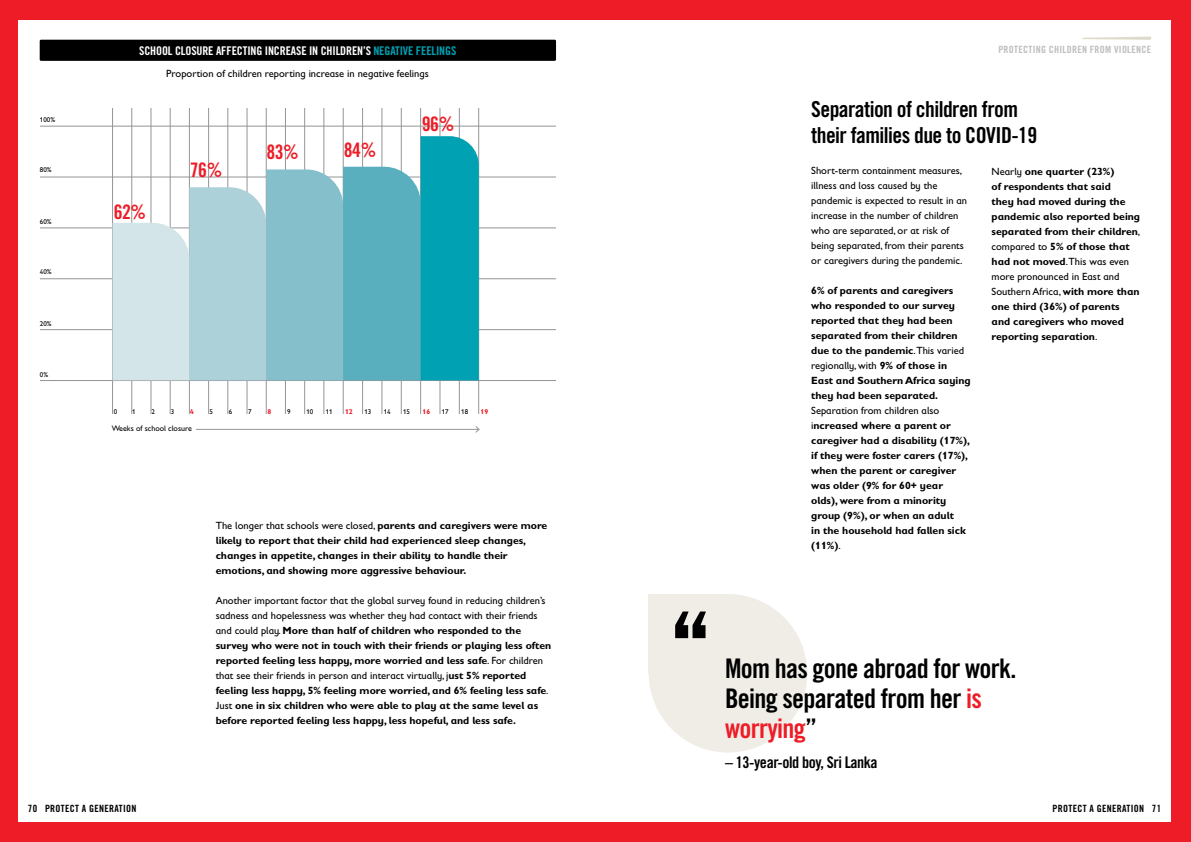
<style>
.page{position:relative;width:1191px;height:842px;background:#fff}
.page>*{position:absolute;margin:0;border:0;box-sizing:border-box;transform-origin:0 0}
.t1{font:27px/30px "Trade Gothic LT Std Bd Cn 20";letter-spacing:-.025em;color:#000}
.t2{font:22px/26.4px "Trade Gothic LT Std Bd Cn 20";letter-spacing:-.025em;color:#000}
.t3{font:20px "Trade Gothic LT Std Bd Cn 20";letter-spacing:-.02em;color:#ed1c27}
.t4{font:16px "Trade Gothic LT Std Bd Cn 20";letter-spacing:-.025em;color:#000}
.t5{font:12px "Trade Gothic LT Std Bd Cn 20";letter-spacing:-.01em;color:#fff}
.t6{font:700 10.5px/15px "Gill Sans Infant Std";color:#000}
.t7{font:10.5px/15px "Gill Sans Infant Std";color:#000}
.t8{font:10px "Trade Gothic LT Std Bd Cn 20";letter-spacing:.03em;color:#000}
.t9{font:10px "Trade Gothic LT Std Bd Cn 20";letter-spacing:.03em;color:#bcbec0}
.t10{font:8px "Gill Sans Infant Std";color:#000}
.t11{font:7px "Gill Sans Infant Std";color:#000}
.t12{font:700 7px "Gill Sans Infant Std";color:#ed1c27}
.s1{color:#00a1b2}
.s2{font-weight:400}
.s3{color:#ed1c27}
</style>
<div class="page">
<div style="left:40px;top:40px;width:516px;height:21px;background:#000"></div>
<hr style="left:112px;top:108px;width:1px;height:306px;background:#939598">
<hr style="left:132px;top:108px;width:1px;height:306px;background:#939598">
<hr style="left:151px;top:108px;width:1px;height:306px;background:#939598">
<hr style="left:170px;top:108px;width:1px;height:306px;background:#939598">
<hr style="left:189px;top:108px;width:1px;height:306px;background:#939598">
<hr style="left:208px;top:108px;width:1px;height:306px;background:#939598">
<hr style="left:228px;top:108px;width:1px;height:306px;background:#939598">
<hr style="left:247px;top:108px;width:1px;height:306px;background:#939598">
<hr style="left:266px;top:108px;width:1px;height:306px;background:#939598">
<hr style="left:285px;top:108px;width:1px;height:306px;background:#939598">
<hr style="left:304px;top:108px;width:1px;height:306px;background:#939598">
<hr style="left:324px;top:108px;width:1px;height:306px;background:#939598">
<hr style="left:343px;top:108px;width:1px;height:306px;background:#939598">
<hr style="left:362px;top:108px;width:1px;height:306px;background:#939598">
<hr style="left:382px;top:108px;width:1px;height:306px;background:#939598">
<hr style="left:401px;top:108px;width:1px;height:306px;background:#939598">
<hr style="left:420px;top:108px;width:1px;height:306px;background:#939598">
<hr style="left:440px;top:108px;width:1px;height:306px;background:#939598">
<hr style="left:459px;top:108px;width:1px;height:306px;background:#939598">
<hr style="left:478px;top:108px;width:1px;height:306px;background:#939598">
<hr style="left:196px;top:429px;width:283px;height:1px;background:#939598">
<svg style="left:475px;top:426px;width:4px;height:7px"></svg>
<hr style="left:40px;top:380px;width:516px;height:1px;background:#939598">
<hr style="left:40px;top:329px;width:516px;height:1px;background:#939598">
<hr style="left:40px;top:279px;width:516px;height:1px;background:#939598">
<hr style="left:40px;top:228px;width:516px;height:1px;background:#939598">
<hr style="left:40px;top:177px;width:516px;height:1px;background:#939598">
<hr style="left:40px;top:126px;width:516px;height:1px;background:#939598">
<div style="left:649px;top:594px;width:158px;height:158px;background:#f0ede7;border-radius:50%"></div>
<div style="left:649px;top:594px;width:79px;height:79px;background:#f0ede7"></div>
<svg style="left:675px;top:611px;width:31px;height:27px"></svg>
<svg style="left:112px;top:136px;width:367px;height:244px"></svg>
<div style="left:595px;top:0;width:596px;height:20px;background:#ed1c27"></div>
<div style="left:595px;top:822px;width:596px;height:20px;background:#ed1c27"></div>
<div style="left:1171px;top:0;width:20px;height:842px;background:#ed1c27"></div>
<div style="left:0;top:0;width:18px;height:842px;background:#ed1c27"></div>
<div style="left:0;top:0;width:595px;height:20px;background:#ed1c27"></div>
<div style="left:0;top:822px;width:595px;height:20px;background:#ed1c27"></div>
<svg style="left:1082px;top:37px;width:69px;height:3px"></svg>
<p class="t11" style="left:40px;top:116px;width:17px">100%</p>
<p class="t11" style="left:40px;top:166px;width:13px">80%</p>
<p class="t11" style="left:40px;top:217px;width:13px">60%</p>
<p class="t11" style="left:40px;top:268px;width:13px">40%</p>
<p class="t11" style="left:40px;top:319px;width:13px">20%</p>
<p class="t11" style="left:40px;top:370px;width:10px">0%</p>
<p class="t5" style="left:139px;top:43px;width:319px">SCHOOL CLOSURE AFFECTING INCREASE IN CHILDREN’S <span class="s1">NEGATIVE FEELINGS</span></p>
<p class="t7" style="left:166px;top:66px;width:264px">Proportion of children reporting increase in negative feelings</p>
<h3 class="t3" style="left:114px;top:200px;width:34px">62%</h3>
<h3 class="t3" style="left:190px;top:158px;width:34px">76%</h3>
<h3 class="t3" style="left:266px;top:140px;width:34px">83%</h3>
<h3 class="t3" style="left:344px;top:138px;width:34px">84%</h3>
<h3 class="t3" style="left:422px;top:112px;width:34px">96%</h3>
<p class="t11" style="left:114px;top:408px;width:5px">0</p>
<p class="t11" style="left:132px;top:408px;width:5px">1</p>
<p class="t11" style="left:151px;top:408px;width:5px">2</p>
<p class="t11" style="left:171px;top:408px;width:5px">3</p>
<p class="t12" style="left:190px;top:408px;width:5px">4</p>
<p class="t11" style="left:210px;top:408px;width:5px">5</p>
<p class="t11" style="left:229px;top:408px;width:5px">6</p>
<p class="t11" style="left:248px;top:408px;width:5px">7</p>
<p class="t12" style="left:268px;top:408px;width:5px">8</p>
<p class="t11" style="left:287px;top:408px;width:5px">9</p>
<p class="t11" style="left:306px;top:408px;width:8px">10</p>
<p class="t11" style="left:326px;top:408px;width:8px">11</p>
<p class="t12" style="left:345px;top:408px;width:9px">12</p>
<p class="t11" style="left:364px;top:408px;width:8px">13</p>
<p class="t11" style="left:384px;top:408px;width:8px">14</p>
<p class="t11" style="left:403px;top:408px;width:8px">15</p>
<p class="t12" style="left:422px;top:408px;width:9px">16</p>
<p class="t11" style="left:442px;top:408px;width:8px">17</p>
<p class="t11" style="left:461px;top:408px;width:8px">18</p>
<p class="t12" style="left:480px;top:408px;width:9px">19</p>
<p class="t10" style="left:112px;top:423px;width:82px">Weeks of school closure</p>
<p class="t6" style="left:216px;top:518px;width:333px"><span class="s2">The longer that schools were closed,</span> parents and caregivers were more likely to report that their child had experienced sleep changes, changes in appetite, changes in their ability to handle their emotions, and showing more aggressive behaviour.</p>
<p class="t6" style="left:216px;top:593px;width:337px"><span class="s2">Another important factor that the global survey found in reducing children’s sadness and hopelessness was whether they had contact with their friends and could play.</span> More than half of children who responded to the survey who were not in touch with their friends or playing less often reported feeling less happy, more worried and less safe<span class="s2">. For children that see their friends in person and interact virtually, j</span>ust 5% reported feeling less happy, 5% feeling more worried, and 6% feeling less safe<span class="s2">.<br>Just</span> one in six children who were able to play at the same level as before reported feeling less happy, less hopeful, and less safe.</p>
<p class="t9" style="left:998px;top:43px;width:154px">PROTECTING CHILDREN FROM VIOLENCE</p>
<h2 class="t2" style="left:811px;top:95px;width:227px">Separation of children from their families due to COVID-19</h2>
<p class="t7" style="left:811px;top:163px;width:157px">Short-term containment measures, illness and loss caused by the pandemic is expected to result in an increase in the number of children who are separated, or at risk of being separated, from their parents or caregivers during the pandemic.</p>
<p class="t6" style="left:811px;top:283px;width:161px">6% of parents and caregivers who responded to our survey reported that they had been separated from their children due to the pandemic<span class="s2">.This varied regionally, with</span> 9% of those in<br>East and Southern Africa saying they had been separated.</p>
<p class="t6" style="left:811px;top:403px;width:160px"><span class="s2">Separation from children also i</span>ncreased where a parent or caregiver had a disability (17%), if they were foster carers (17%), when the parent or caregiver was older (9% for 60+ year olds), were from a minority group (9%), or when an adult<br>in the household had fallen sick (11%)<span class="s2">.</span></p>
<p class="t6" style="left:991px;top:164px;width:150px"><span class="s2">Nearly</span> one quarter (23%)<br>of respondents that said<br>they had moved during the pandemic also reported being separated from their children<span class="s2">, compared to</span> 5% of those that had not moved<span class="s2">.This was even more pronounced in East and<br>Southern Africa,</span> with more than one third (36%) of parents and caregivers who moved reporting separation<span class="s2">.</span></p>
<h1 class="t1" style="left:725px;top:653px;width:293px">Mom has gone abroad for work.<br>Being separated from her <span class="s3">is worrying</span>”</h1>
<h3 class="t4" style="left:725px;top:752px;width:154px">– 13-year-old boy, Sri Lanka</h3>
<p class="t8" style="left:28px;top:802px;width:110px">70 PROTECT A GENERATION</p>
<p class="t8" style="left:1052px;top:802px;width:110px">PROTECT A GENERATION 71</p>
</div>
